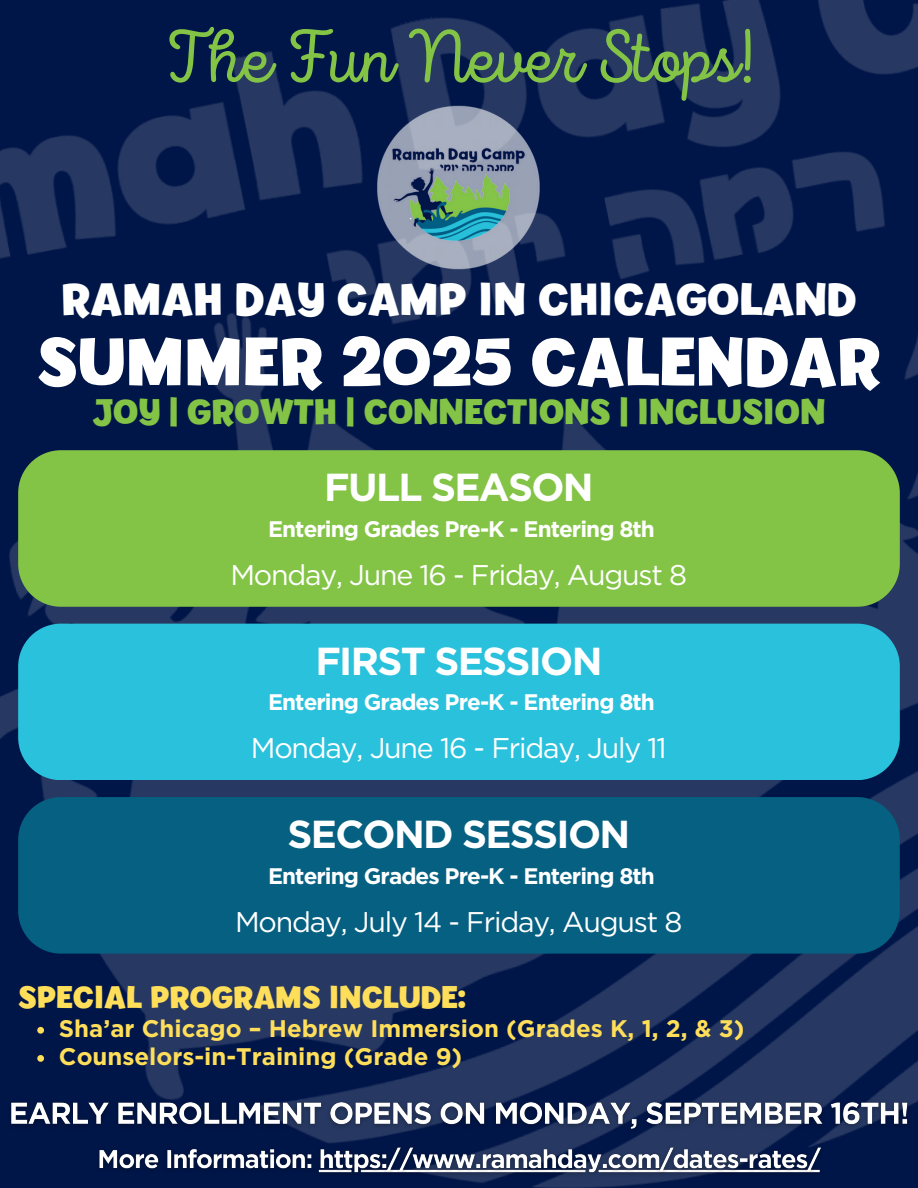
<style>
.page{position:relative;width:918px;height:1188px;background:#fff}
.page>*{position:absolute;margin:0;border:0;box-sizing:border-box;transform-origin:0 0}
.t1{font:75px "Intro Script";color:#83c446}
.t2{font:700 72px "Billy";color:#fff}
.t3{font:700 48px "Billy";color:#fff}
.t4{font:700 39px "Gotham";letter-spacing:-.04em;color:#fff}
.t5{font:700 37.5px "Billy";color:#83c446}
.t6{font:700 33px "Billy";color:#ffde59}
.t7{font:28.5px "Gotham";letter-spacing:-.04em;color:#fff}
.t8{font:700 24px "Gotham";color:#ffde59}
.t9{font:700 22.5px "Gotham";letter-spacing:-.04em;color:#fff}
</style>
<div class="page">
<img style="left:0;top:0;width:918px;height:1188px">
<img style="left:377px;top:104px;width:164px;height:167px">
<div style="left:18px;top:624px;width:882px;height:156px;background:#2ac1dc"></div>
<img style="left:4px;top:1096px;width:911px;height:86px">
<div style="left:18px;top:450px;width:882px;height:157px;background:#83c446"></div>
<div style="left:18px;top:797px;width:882px;height:157px;background:#056081"></div>
<svg style="left:37px;top:1027px;width:7px;height:7px"></svg>
<svg style="left:37px;top:1055px;width:7px;height:7px"></svg>
<h1 class="t1" style="left:163px;top:27px;width:594px">The Fun Never Stops!</h1>
<p class="t3" style="left:61px;top:272px;width:797px">RAMAH DAY CAMP IN CHICAGOLAND</p>
<h4 class="t2" style="left:37px;top:321px;width:846px">SUMMER 2025 CALENDAR</h4>
<p class="t5" style="left:92px;top:390px;width:735px">JOY | GROWTH | CONNECTIONS | INCLUSION</p>
<p class="t4" style="left:324px;top:464px;width:271px">FULL SEASON</p>
<p class="t9" style="left:268px;top:515px;width:388px">Entering Grades Pre-K - Entering 8th</p>
<p class="t7" style="left:230px;top:557px;width:458px">Monday, June 16 - Friday, August 8</p>
<h2 class="t4" style="left:315px;top:637px;width:289px">FIRST SESSION</h2>
<p class="t9" style="left:268px;top:689px;width:388px">Entering Grades Pre-K - Entering 8th</p>
<h3 class="t7" style="left:251px;top:731px;width:417px">Monday, June 16 - Friday, July 11</h3>
<p class="t4" style="left:288px;top:811px;width:344px">SECOND SESSION</p>
<p class="t9" style="left:268px;top:862px;width:388px">Entering Grades Pre-K - Entering 8th</p>
<p class="t7" style="left:235px;top:904px;width:449px">Monday, July 14 - Friday, August 8</p>
<p class="t6" style="left:18px;top:978px;width:449px">SPECIAL PROGRAMS INCLUDE:</p>
<h6 class="t8" style="left:59px;top:1014px;width:687px">Sha’ar Chicago – Hebrew Immersion (Grades K, 1, 2, &amp; 3)</h6>
<p class="t8" style="left:59px;top:1042px;width:405px">Counselors-in-Training (Grade 9)</p>
</div>
